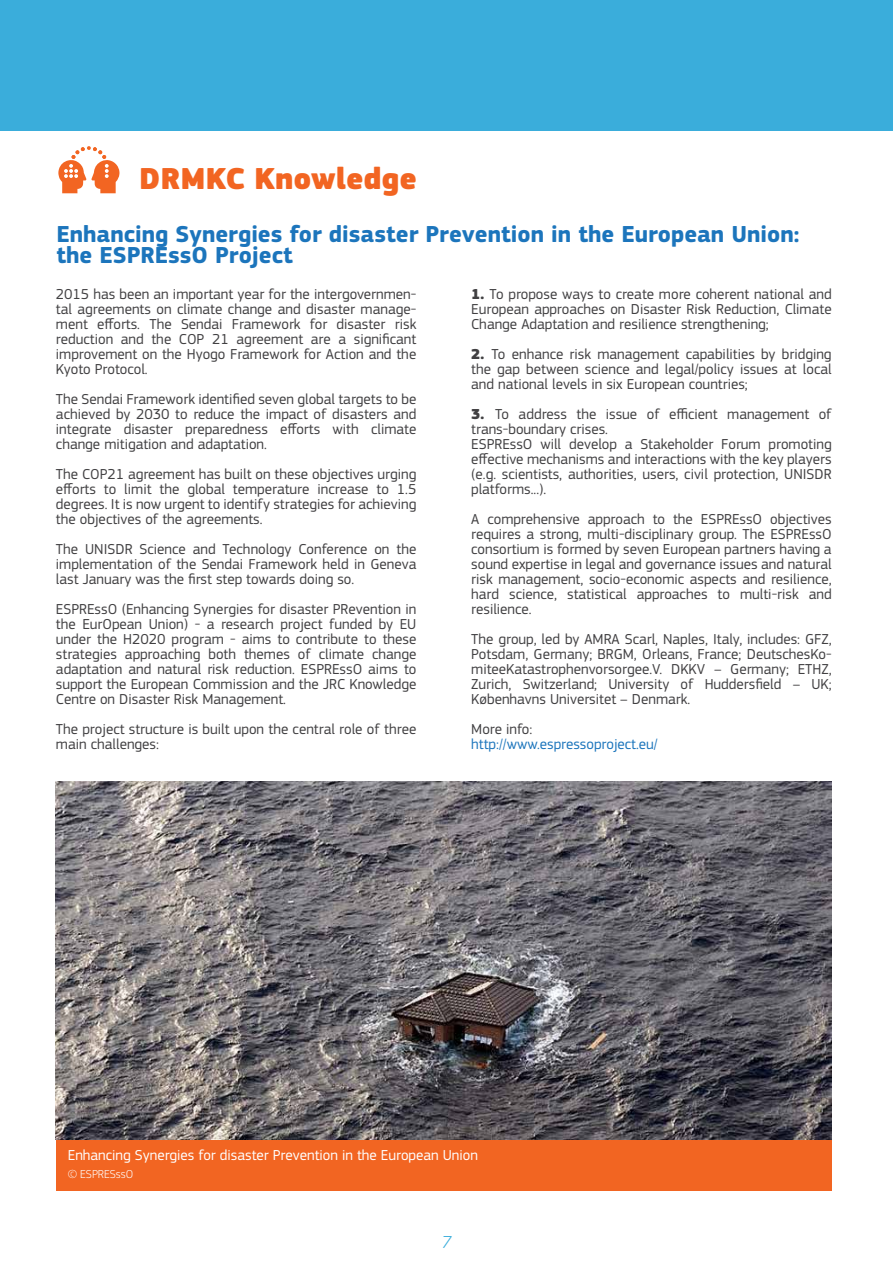
<style>
.page{position:relative;width:893px;height:1263px;background:#fff}
.page>*{position:absolute;margin:0;border:0;box-sizing:border-box;transform-origin:0 0}
.t1{font:900 31.5px "PF Square Sans Pro";color:#f26522}
.t2{font:700 24px/21px "PF Square Sans Pro";color:#1c75bc}
.t3{font:italic 300 18px "PF Square Sans Pro";color:#3aaddb}
.t4{font:15px/15px "PF Square Sans Pro";color:#414042;text-align:justify}
.t5{font:15px "PF Square Sans Pro";color:#fff}
.t6{font:15px "PF Square Sans Pro";color:#1c75bc}
.t7{font:300 12px "PF Square Sans Pro";color:#fff}
.s1{font-weight:900}
</style>
<div class="page">
<svg style="left:58px;top:146px;width:61px;height:47px"></svg>
<div style="left:0;top:0;width:892px;height:131px;background:#3aaddb"></div>
<div style="left:56px;top:1139px;width:776px;height:51px;background:#f26522"></div>
<img style="left:56px;top:782px;width:776px;height:358px">
<h1 class="t1" style="left:139px;top:159px;width:279px">DRMKC Knowledge</h1>
<h2 class="t2" style="left:56px;top:224px;width:744px">Enhancing Synergies for disaster Prevention in the European Union: the ESPREssO Project</h2>
<p class="t4" style="left:56px;top:287px;width:362px">2015 has been an important year for the intergovernmen&shy;tal agreements on climate change and disaster manage&shy;ment efforts. The Sendai Framework for disaster risk reduction and the COP 21 agreement are a significant improvement on the Hyogo Framework for Action and the Kyoto Protocol.</p>
<p class="t4" style="left:56px;top:392px;width:362px">The Sendai Framework identified seven global targets to be achieved by 2030 to reduce the impact of disasters and integrate disaster preparedness efforts with climate change mitigation and adaptation.</p>
<p class="t4" style="left:56px;top:467px;width:362px">The COP21 agreement has built on these objectives urging efforts to limit the global temperature increase to 1.5 degrees. It is now urgent to identify strategies for achieving the objectives of the agreements.</p>
<p class="t4" style="left:56px;top:542px;width:362px">The UNISDR Science and Technology Conference on the implementation of the Sendai Framework held in Geneva last January was the first step towards doing so.</p>
<p class="t4" style="left:56px;top:602px;width:362px">ESPREssO (Enhancing Synergies for disaster PRevention in the EurOpean Union) - a research project funded by EU under the H2020 program - aims to contribute to these strategies approaching both themes of climate change adaptation and natural risk reduction. ESPREssO aims to support the European Commission and the JRC Knowledge Centre on Disaster Risk Management.</p>
<p class="t4" style="left:56px;top:722px;width:362px">The project structure is built upon the central role of three main challenges:</p>
<p class="t4" style="left:471px;top:287px;width:362px"><span class="s1">1.</span> To propose ways to create more coherent national and European approaches on Disaster Risk Reduction, Climate Change Adaptation and resilience strengthening;</p>
<p class="t4" style="left:471px;top:347px;width:362px"><span class="s1">2.</span> To enhance risk management capabilities by bridging the gap between science and legal/policy issues at local and national levels in six European countries;</p>
<p class="t4" style="left:471px;top:407px;width:362px;text-align:left"><span class="s1">3.</span> To address the issue of efficient management of trans-boundary crises.<br>ESPREssO will develop a Stakeholder Forum promoting effective mechanisms and interactions with the key players (e.g. scientists, authorities, users, civil protection, UNISDR platforms...).</p>
<p class="t4" style="left:471px;top:512px;width:362px">A comprehensive approach to the ESPREssO objectives requires a strong, multi-disciplinary group. The ESPREssO consortium is formed by seven European partners having a sound expertise in legal and governance issues and natural risk management, socio-economic aspects and resilience, hard science, statistical approaches to multi-risk and resilience.</p>
<p class="t4" style="left:471px;top:632px;width:362px">The group, led by AMRA Scarl, Naples, Italy, includes: GFZ, Potsdam, Germany; BRGM, Orleans, France; DeutschesKo&shy;miteeKatastrophenvorsorgee.V. DKKV – Germany; ETHZ, Zurich, Switzerland; University of Huddersfield – UK; Københavns Universitet – Denmark.</p>
<p class="t4" style="left:471px;top:722px;width:63px">More info:</p>
<p class="t6" style="left:471px;top:735px;width:188px">http://www.espressoproject.eu/</p>
<p class="t5" style="left:68px;top:1146px;width:412px">Enhancing Synergies for disaster Prevention in the European Union</p>
<p class="t7" style="left:68px;top:1167px;width:67px">© ESPRESssO</p>
<p class="t3" style="left:442px;top:1231px;width:11px">7</p>
</div>
